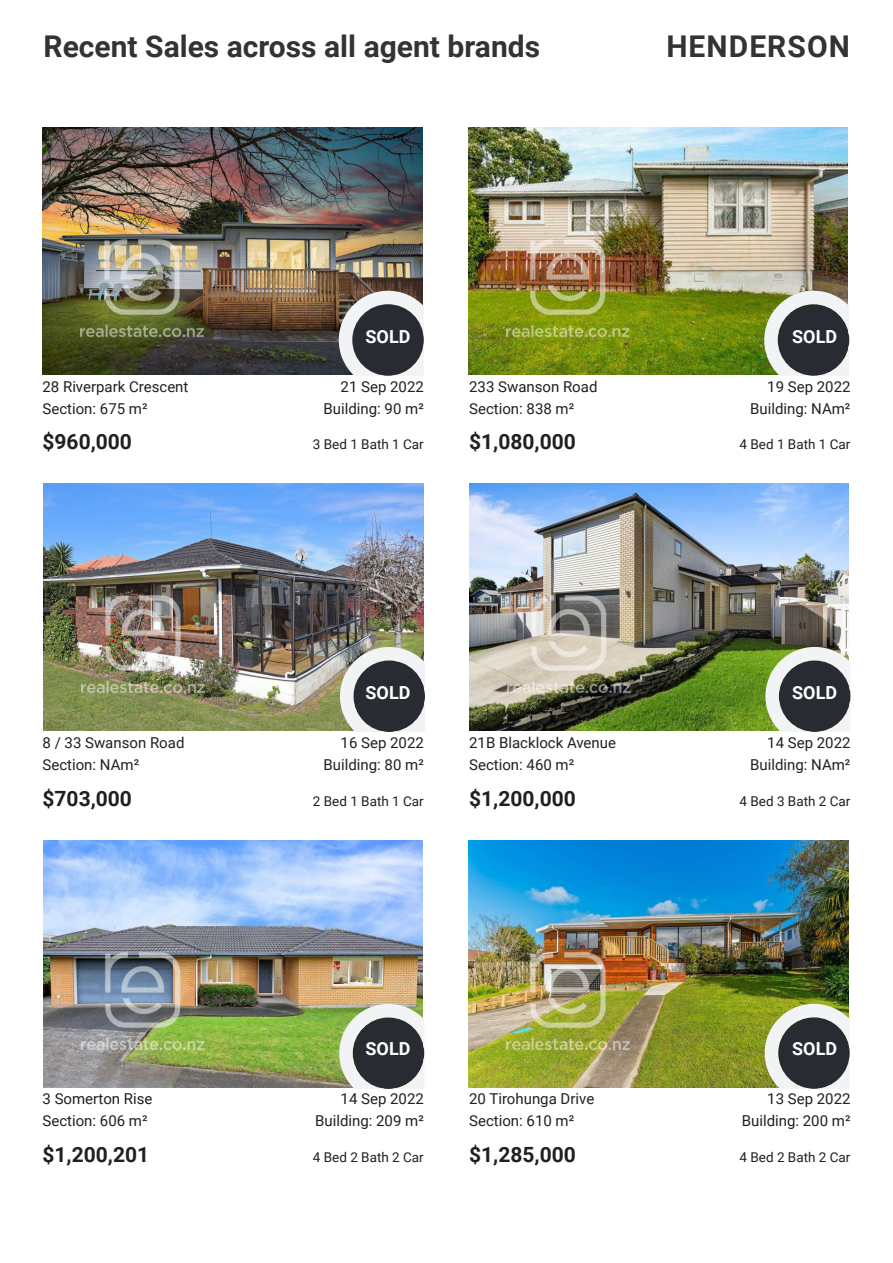
<style>
.page{position:relative;width:893px;height:1263px;background:#fff}
.page>*{position:absolute;margin:0;border:0;box-sizing:border-box;transform-origin:0 0}
.t1{font:700 30px "Roboto";color:#333}
.t2{font:700 30px "Roboto";letter-spacing:.035em;color:#333}
.t3{font:700 21px "Roboto";color:#231f20}
.t4{font:700 18px "Roboto";color:#fff}
.t5{font:15px "Roboto";color:#231f20}
.t6{font:13.5px "Roboto";color:#231f20}
</style>
<div class="page">
<img style="left:43px;top:128px;width:379px;height:246px">
<img style="left:468px;top:128px;width:380px;height:246px">
<img style="left:44px;top:484px;width:379px;height:246px">
<img style="left:469px;top:484px;width:380px;height:246px">
<img style="left:469px;top:841px;width:379px;height:246px">
<img style="left:43px;top:841px;width:380px;height:246px">
<svg style="left:339px;top:291px;width:85px;height:85px"></svg>
<svg style="left:764px;top:291px;width:85px;height:85px"></svg>
<svg style="left:340px;top:647px;width:85px;height:85px"></svg>
<svg style="left:765px;top:647px;width:85px;height:85px"></svg>
<svg style="left:765px;top:1004px;width:85px;height:85px"></svg>
<svg style="left:339px;top:1004px;width:85px;height:85px"></svg>
<h1 class="t1" style="left:44px;top:32px;width:498px">Recent Sales across all agent brands</h1>
<h1 class="t2" style="left:666px;top:32px;width:185px">HENDERSON</h1>
<p class="t4" style="left:366px;top:328px;width:46px">SOLD</p>
<p class="t4" style="left:792px;top:328px;width:46px">SOLD</p>
<p class="t5" style="left:43px;top:380px;width:147px">28 Riverpark Crescent</p>
<p class="t5" style="left:341px;top:380px;width:85px">21 Sep 2022</p>
<p class="t5" style="left:43px;top:402px;width:107px">Section: 675 m²</p>
<h2 class="t3" style="left:43px;top:431px;width:91px">$960,000</h2>
<p class="t5" style="left:324px;top:402px;width:102px">Building: 90 m²</p>
<p class="t6" style="left:313px;top:439px;width:112px">3 Bed 1 Bath 1 Car</p>
<p class="t5" style="left:469px;top:380px;width:130px">233 Swanson Road</p>
<p class="t5" style="left:767px;top:380px;width:85px">19 Sep 2022</p>
<p class="t5" style="left:469px;top:402px;width:107px">Section: 838 m²</p>
<h2 class="t3" style="left:469px;top:431px;width:108px">$1,080,000</h2>
<p class="t5" style="left:750px;top:402px;width:102px">Building: NAm²</p>
<p class="t6" style="left:739px;top:439px;width:112px">4 Bed 1 Bath 1 Car</p>
<p class="t4" style="left:366px;top:684px;width:46px">SOLD</p>
<p class="t4" style="left:792px;top:684px;width:46px">SOLD</p>
<p class="t5" style="left:43px;top:737px;width:143px">8 / 33 Swanson Road</p>
<p class="t5" style="left:341px;top:737px;width:85px">16 Sep 2022</p>
<p class="t5" style="left:43px;top:759px;width:98px">Section: NAm²</p>
<h2 class="t3" style="left:43px;top:788px;width:91px">$703,000</h2>
<p class="t5" style="left:324px;top:759px;width:102px">Building: 80 m²</p>
<p class="t6" style="left:313px;top:795px;width:112px">2 Bed 1 Bath 1 Car</p>
<p class="t5" style="left:469px;top:737px;width:148px">21B Blacklock Avenue</p>
<p class="t5" style="left:767px;top:737px;width:85px">14 Sep 2022</p>
<p class="t5" style="left:469px;top:759px;width:107px">Section: 460 m²</p>
<h2 class="t3" style="left:469px;top:788px;width:108px">$1,200,000</h2>
<p class="t5" style="left:750px;top:759px;width:102px">Building: NAm²</p>
<p class="t6" style="left:739px;top:795px;width:112px">4 Bed 3 Bath 2 Car</p>
<p class="t4" style="left:366px;top:1040px;width:46px">SOLD</p>
<p class="t4" style="left:792px;top:1040px;width:46px">SOLD</p>
<p class="t5" style="left:43px;top:1093px;width:112px">3 Somerton Rise</p>
<p class="t5" style="left:341px;top:1093px;width:85px">14 Sep 2022</p>
<p class="t5" style="left:43px;top:1115px;width:107px">Section: 606 m²</p>
<h2 class="t3" style="left:43px;top:1144px;width:108px">$1,200,201</h2>
<p class="t5" style="left:315px;top:1115px;width:110px">Building: 209 m²</p>
<p class="t6" style="left:313px;top:1151px;width:112px">4 Bed 2 Bath 2 Car</p>
<p class="t5" style="left:469px;top:1093px;width:127px">20 Tirohunga Drive</p>
<p class="t5" style="left:767px;top:1093px;width:85px">13 Sep 2022</p>
<p class="t5" style="left:469px;top:1115px;width:107px">Section: 610 m²</p>
<h2 class="t3" style="left:469px;top:1144px;width:108px">$1,285,000</h2>
<p class="t5" style="left:742px;top:1115px;width:110px">Building: 200 m²</p>
<p class="t6" style="left:739px;top:1151px;width:112px">4 Bed 2 Bath 2 Car</p>
</div>
